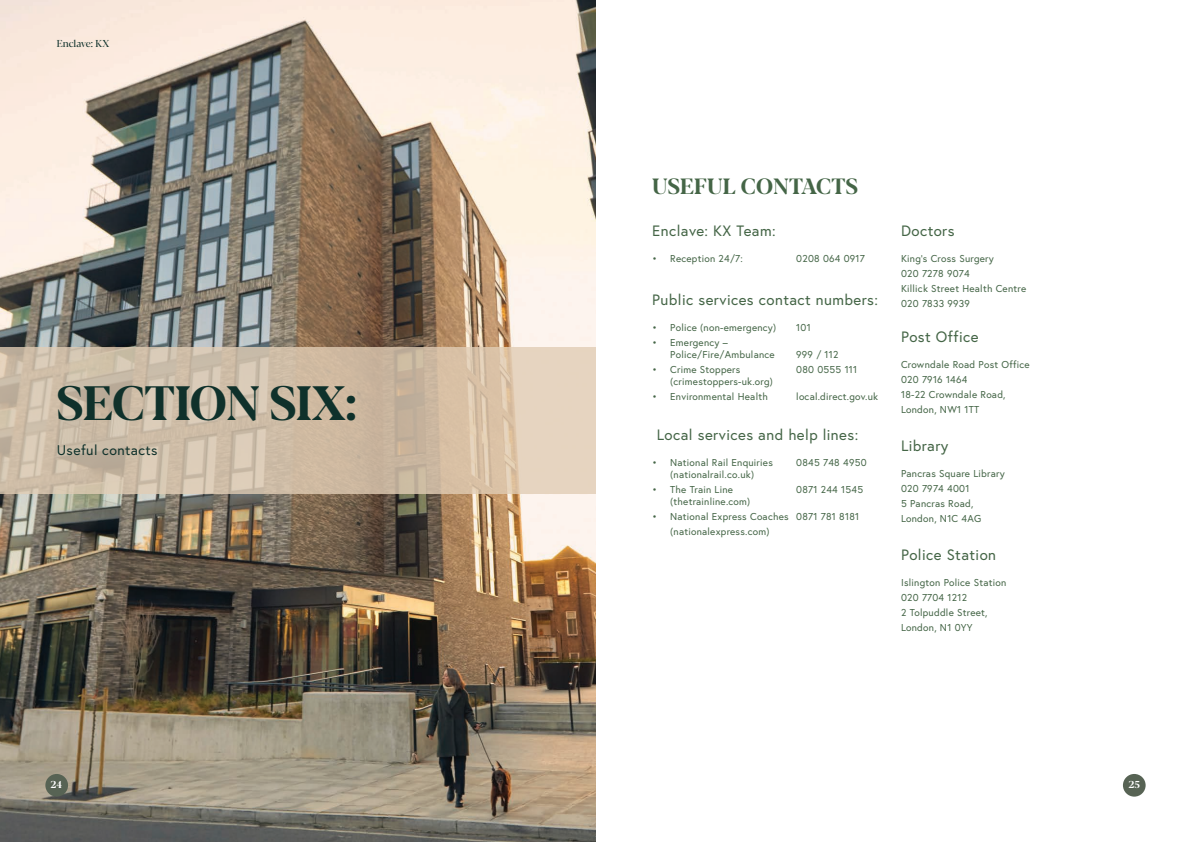
<style>
.page{position:relative;width:1191px;height:842px;background:#fff}
.page>*{position:absolute;margin:0;border:0;box-sizing:border-box;transform-origin:0 0}
.t1{font:700 48px "Blacker Pro Dis";letter-spacing:-.01em;color:#0f312b}
.t2{font:700 22px "Blacker Pro Dis";letter-spacing:.01em;color:#446546}
.t3{font:15px "Europa";letter-spacing:.03em;color:#446546}
.t4{font:14px "Europa";letter-spacing:.03em;color:#0f312b}
.t5{font:10px/15px "Europa";letter-spacing:.025em;color:#446546}
.t6{font:10px "Blacker Pro Dis";letter-spacing:-.005em;color:#0f312b}
.t7{font:700 10px "Blacker Pro Dis";color:#fff}
</style>
<div class="page">
<img style="left:0;top:0;width:595px;height:842px">
<svg style="left:0;top:348px;width:595px;height:146px;background:#d1bfa9"></svg>
<div style="left:45px;top:774px;width:23px;height:23px;background:#576354;border-radius:50%"></div>
<div style="left:1123px;top:774px;width:22px;height:23px;background:#576354;border-radius:50%"></div>
<p class="t6" style="left:57px;top:37px;width:54px">Enclave: KX</p>
<p class="t1" style="left:57px;top:369px;width:302px">SECTION SIX:</p>
<p class="t4" style="left:57px;top:441px;width:102px">Useful contacts</p>
<p class="t2" style="left:652px;top:171px;width:207px">USEFUL CONTACTS</p>
<p class="t3" style="left:652px;top:221px;width:125px">Enclave: KX Team:</p>
<p class="t5" style="left:652px;top:250px;width:92px">• Reception 24/7:</p>
<p class="t5" style="left:796px;top:250px;width:70px">0208 064 0917</p>
<p class="t3" style="left:652px;top:290px;width:227px">Public services contact numbers:</p>
<p class="t5" style="left:652px;top:320px;width:126px">• Police (non-emergency)</p>
<p class="t5" style="left:796px;top:320px;width:16px">101</p>
<p class="t5" style="left:670px;top:336px;width:106px;line-height:12px;text-indent:-18px">• Emergency –<br>Police/Fire/Ambulance</p>
<p class="t5" style="left:796px;top:347px;width:44px">999 / 112</p>
<p class="t5" style="left:652px;top:362px;width:90px">• Crime Stoppers</p>
<p class="t5" style="left:796px;top:362px;width:63px">080 0555 111</p>
<p class="t5" style="left:670px;top:374px;width:104px">(crimestoppers-uk.org)</p>
<p class="t5" style="left:652px;top:389px;width:117px">• Environmental Health</p>
<p class="t5" style="left:796px;top:389px;width:83px">local.direct.gov.uk</p>
<p class="t3" style="left:657px;top:425px;width:203px">Local services and help lines:</p>
<p class="t5" style="left:652px;top:454px;width:122px">• National Rail Enquiries</p>
<p class="t5" style="left:796px;top:454px;width:72px">0845 748 4950</p>
<p class="t5" style="left:670px;top:466px;width:85px">(nationalrail.co.uk)</p>
<p class="t5" style="left:652px;top:481px;width:82px">• The Train Line</p>
<p class="t5" style="left:796px;top:481px;width:68px">0871 244 1545</p>
<p class="t5" style="left:670px;top:493px;width:82px">(thetrainline.com)</p>
<p class="t5" style="left:670px;top:508px;width:190px;text-indent:-18px">• National Express Coaches 0871 781 8181 (nationalexpress.com)</p>
<p class="t3" style="left:901px;top:221px;width:55px">Doctors</p>
<p class="t5" style="left:901px;top:250px;width:94px">King’s Cross Surgery<br>020 7278 9074</p>
<p class="t5" style="left:901px;top:280px;width:127px">Killick Street Health Centre<br>020 7833 9939</p>
<p class="t3" style="left:901px;top:327px;width:79px">Post Office</p>
<p class="t5" style="left:901px;top:357px;width:130px">Crowndale Road Post Office</p>
<p class="t5" style="left:901px;top:372px;width:68px">020 7916 1464</p>
<p class="t5" style="left:901px;top:387px;width:106px">18-22 Crowndale Road,<br>London, NW1 1TT</p>
<p class="t3" style="left:901px;top:436px;width:49px">Library</p>
<p class="t5" style="left:901px;top:466px;width:105px">Pancras Square Library</p>
<p class="t5" style="left:901px;top:481px;width:70px">020 7974 4001</p>
<p class="t5" style="left:901px;top:496px;width:82px">5 Pancras Road,<br>London, N1C 4AG</p>
<p class="t3" style="left:901px;top:545px;width:97px">Police Station</p>
<p class="t5" style="left:901px;top:575px;width:107px">Islington Police Station</p>
<p class="t5" style="left:901px;top:590px;width:67px">020 7704 1212</p>
<p class="t5" style="left:901px;top:605px;width:88px">2 Tolpuddle Street,<br>London, N1 0YY</p>
<p class="t7" style="left:51px;top:778px;width:13px">24</p>
<p class="t7" style="left:1128px;top:778px;width:13px">25</p>
</div>
